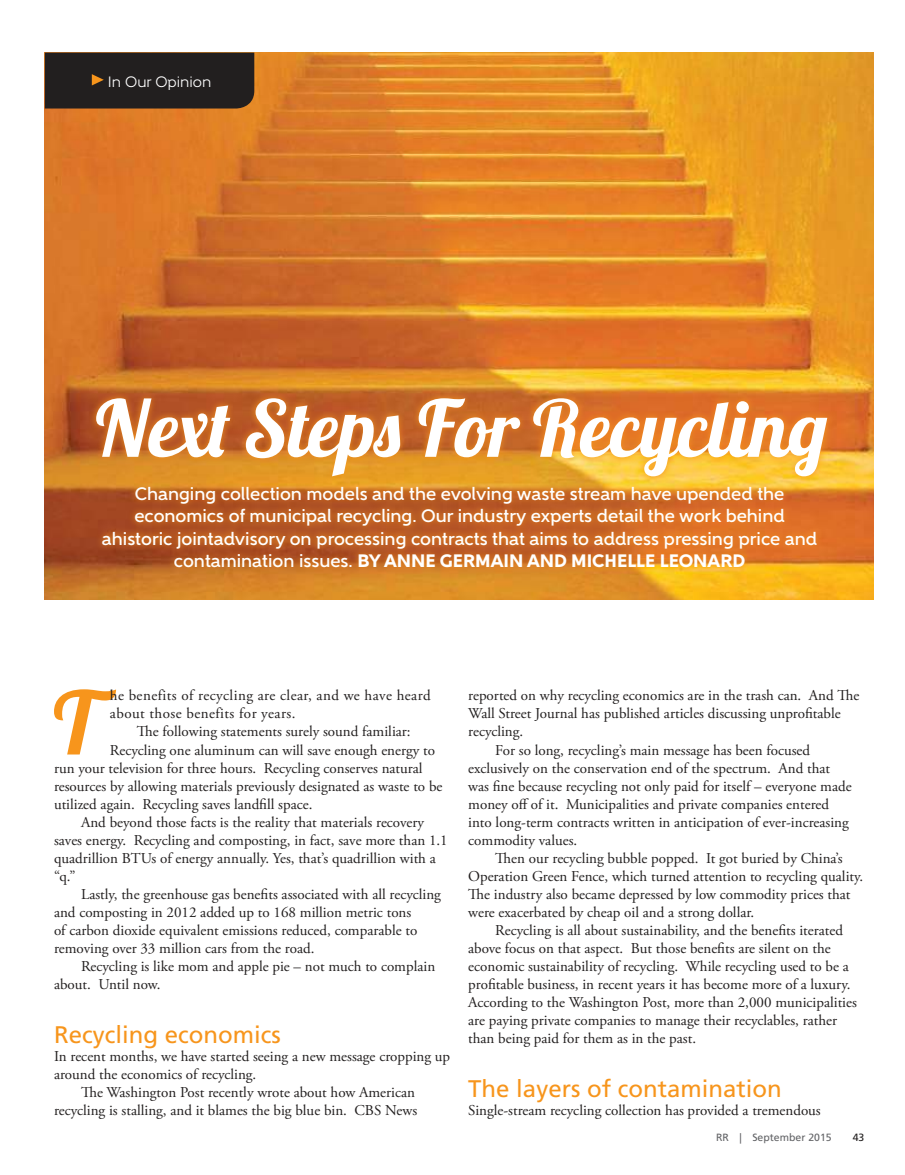
<style>
.page{position:relative;width:905px;height:1175px;background:#fff}
.page>*{position:absolute;margin:0;border:0;box-sizing:border-box;transform-origin:0 0}
.t1{font:italic 700 87px "Lobster Two";color:#f7951c}
.t2{font:italic 700 78px "Lobster Two";color:#fff}
.t3{font:24px "Frutiger LT Std";color:#f7951c}
.t4{font:500 18px/22.5px "Gentleman 700";color:#fff;text-align:center}
.t5{font:800 18px "Gentleman 900";color:#fff}
.t6{font:15px "Adobe Garamond Pro";color:#221f1f}
.t7{font:15px/18px "Adobe Garamond Pro";letter-spacing:.03em;color:#221f1f}
.t8{font:15px "Gentleman 500";color:#fff}
.t9{font:10.5px "Frutiger LT Std";color:#626366}
.t10{font:10.5px "Frutiger LT Std";color:#221f1f}
.s1{font-family:"Gentleman 700";font-weight:500}
</style>
<div class="page">
<img style="left:45px;top:53px;width:828px;height:546px">
<div style="left:89px;top:391px;width:745px;height:93px;background:#f7951c;opacity:.9"></div>
<svg style="left:95px;top:479px;width:728px;height:95px;background:#cb6f24"></svg>
<div style="left:45px;top:53px;width:209px;height:55px;background:#221f1f"></div>
<p class="t8" style="left:108px;top:76px;width:105px">In Our Opinion</p>
<h2 class="t2" style="left:91px;top:398px;width:738px">Next Steps For Recycling</h2>
<p class="t4" style="left:102px;top:483px;width:716px">Changing collection models and the evolving waste stream have upended the economics of municipal recycling. Our industry experts detail the work behind ahistoric jointadvisory on processing contracts that aims to address pressing price and</p>
<p class="t5" style="left:174px;top:550px;width:573px"><span class="s1">contamination issues.</span> BY ANNE GERMAIN AND MICHELLE LEONARD</p>
<h1 class="t1" style="left:49px;top:689px;width:60px">T</h1>
<p class="t7" style="left:110px;top:688px;width:322px">he benefits of recycling are clear, and we have heard about those benefits for years.</p>
<p class="t6" style="left:137px;top:725px;width:275px">The following statements surely sound familiar:</p>
<p class="t6" style="left:110px;top:743px;width:326px">Recycling one aluminum can will save enough energy to</p>
<p class="t6" style="left:54px;top:761px;width:370px">run your television for three hours. Recycling conserves natural</p>
<p class="t6" style="left:54px;top:779px;width:390px">resources by allowing materials previously designated as waste to be</p>
<p class="t6" style="left:54px;top:797px;width:260px">utilized again. Recycling saves landfill space.</p>
<p class="t6" style="left:81px;top:815px;width:344px">And beyond those facts is the reality that materials recovery</p>
<p class="t6" style="left:54px;top:833px;width:395px">saves energy. Recycling and composting, in fact, save more than 1.1</p>
<p class="t6" style="left:54px;top:851px;width:383px">quadrillion BTUs of energy annually. Yes, that’s quadrillion with a</p>
<p class="t6" style="left:54px;top:869px;width:23px">“q.”</p>
<p class="t6" style="left:81px;top:887px;width:361px">Lastly, the greenhouse gas benefits associated with all recycling</p>
<p class="t6" style="left:54px;top:905px;width:359px">and composting in 2012 added up to 168 million metric tons</p>
<p class="t6" style="left:54px;top:923px;width:365px">of carbon dioxide equivalent emissions reduced, comparable to</p>
<p class="t6" style="left:54px;top:941px;width:262px">removing over 33 million cars from the road.</p>
<p class="t6" style="left:81px;top:959px;width:355px">Recycling is like mom and apple pie – not much to complain</p>
<p class="t6" style="left:54px;top:977px;width:108px">about. Until now.</p>
<h3 class="t3" style="left:54px;top:1024px;width:228px">Recycling economics</h3>
<p class="t6" style="left:54px;top:1049px;width:397px">In recent months, we have started seeing a new message cropping up</p>
<p class="t6" style="left:54px;top:1067px;width:204px">around the economics of recycling.</p>
<p class="t6" style="left:81px;top:1085px;width:335px">The Washington Post recently wrote about how American</p>
<p class="t6" style="left:54px;top:1103px;width:364px">recycling is stalling, and it blames the big blue bin. CBS News</p>
<p class="t6" style="left:468px;top:689px;width:392px">reported on why recycling economics are in the trash can. And The</p>
<p class="t6" style="left:468px;top:707px;width:374px">Wall Street Journal has published articles discussing unprofitable</p>
<p class="t6" style="left:468px;top:725px;width:57px">recycling.</p>
<p class="t6" style="left:495px;top:743px;width:316px">For so long, recycling’s main message has been focused</p>
<p class="t6" style="left:468px;top:761px;width:363px">exclusively on the conservation end of the spectrum. And that</p>
<p class="t6" style="left:468px;top:779px;width:385px">was fine because recycling not only paid for itself – everyone made</p>
<p class="t6" style="left:468px;top:797px;width:362px">money off of it. Municipalities and private companies entered</p>
<p class="t6" style="left:468px;top:815px;width:382px">into long-term contracts written in anticipation of ever-increasing</p>
<p class="t6" style="left:468px;top:833px;width:110px">commodity values.</p>
<p class="t6" style="left:495px;top:851px;width:349px">Then our recycling bubble popped. It got buried by China’s</p>
<p class="t6" style="left:468px;top:869px;width:396px">Operation Green Fence, which turned attention to recycling quality.</p>
<p class="t6" style="left:468px;top:887px;width:384px">The industry also became depressed by low commodity prices that</p>
<p class="t6" style="left:468px;top:905px;width:287px">were exacerbated by cheap oil and a strong dollar.</p>
<p class="t6" style="left:495px;top:923px;width:349px">Recycling is all about sustainability, and the benefits iterated</p>
<p class="t6" style="left:468px;top:941px;width:364px">above focus on that aspect. But those benefits are silent on the</p>
<p class="t6" style="left:468px;top:959px;width:382px">economic sustainability of recycling. While recycling used to be a</p>
<p class="t6" style="left:468px;top:977px;width:384px">profitable business, in recent years it has become more of a luxury.</p>
<p class="t6" style="left:468px;top:995px;width:390px">According to the Washington Post, more than 2,000 municipalities</p>
<p class="t6" style="left:468px;top:1013px;width:370px">are paying private companies to manage their recyclables, rather</p>
<p class="t6" style="left:468px;top:1031px;width:229px">than being paid for them as in the past.</p>
<h3 class="t3" style="left:468px;top:1078px;width:315px">The layers of contamination</h3>
<p class="t6" style="left:468px;top:1103px;width:354px">Single-stream recycling collection has provided a tremendous</p>
<p class="t9" style="left:716px;top:1132px;width:117px">RR | September 2015</p>
<p class="t10" style="left:852px;top:1132px;width:13px">43</p>
</div>
